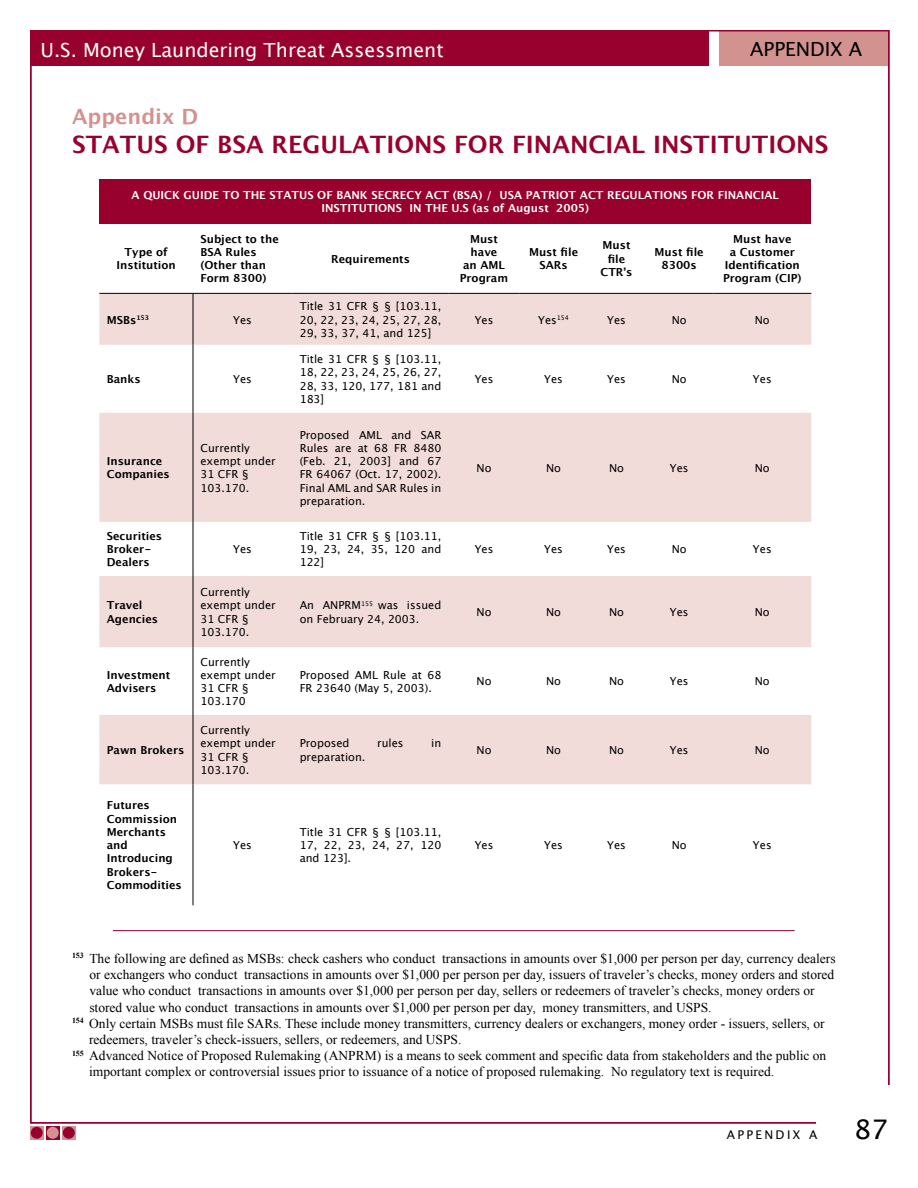
<style>
.page{position:relative;width:918px;height:1188px;background:#fff}
.page>*{position:absolute;margin:0;border:0;box-sizing:border-box;transform-origin:0 0}
.t1{font:27px "Lucida Grande";color:#000}
.t2{font:700 24px "Lucida Grande";color:#98002e}
.t3{font:700 21px "Lucida Grande";color:#d2928f}
.t4{font:19.5px "Lucida Grande";color:#fff}
.t5{font:19.5px "Lucida Grande";color:#000}
.t6{font:13.5px "Times New Roman";color:#000}
.t7{font:12px "Lucida Grande";letter-spacing:.2em;color:#000}
.t8{font:11.1px/13.2px "Lucida Grande";color:#000}
.t9{font:700 11.1px/13.2px "Lucida Grande";color:#000;text-align:center}
.t10{font:700 11.1px/13.2px "Lucida Grande";color:#fff;text-align:center}
</style>
<div class="page">
<div style="left:30px;top:30px;width:679px;height:36px;background:#98002e"></div>
<div style="left:720px;top:30px;width:168px;height:36px;background:#d2928f"></div>
<hr style="left:30px;top:30px;width:858px;height:2px;background:#98002e">
<hr style="left:888px;top:30px;width:2px;height:1055px;background:#98002e">
<hr style="left:30px;top:1122px;width:786px;height:2px;background:#98002e">
<hr style="left:30px;top:30px;width:2px;height:1092px;background:#98002e">
<svg style="left:62px;top:1126px;width:13px;height:14px"></svg>
<svg style="left:46px;top:1126px;width:14px;height:14px"></svg>
<svg style="left:30px;top:1126px;width:14px;height:14px"></svg>
<div style="left:31px;top:1127px;width:12px;height:12px;background:#98002e;border-radius:50%"></div>
<div style="left:47px;top:1127px;width:12px;height:12px;background:#d2928f;border-radius:50%"></div>
<div style="left:63px;top:1127px;width:12px;height:12px;background:#98002e;border-radius:50%"></div>
<div style="left:99px;top:179px;width:712px;height:44px;background:#98002e"></div>
<svg style="left:99px;top:294px;width:712px;height:490px;fill:#f1dcd9"></svg>
<hr style="left:193px;top:293px;width:99px;height:1px;background:#000">
<hr style="left:292px;top:293px;width:157px;height:1px;background:#000">
<hr style="left:449px;top:293px;width:70px;height:1px;background:#000">
<hr style="left:519px;top:293px;width:69px;height:1px;background:#000">
<hr style="left:588px;top:293px;width:57px;height:1px;background:#000">
<hr style="left:645px;top:293px;width:68px;height:1px;background:#000">
<hr style="left:713px;top:293px;width:98px;height:1px;background:#000">
<hr style="left:193px;top:294px;width:1px;height:51px;background:#000">
<hr style="left:193px;top:345px;width:1px;height:68px;background:#000">
<hr style="left:193px;top:413px;width:1px;height:109px;background:#000">
<hr style="left:193px;top:522px;width:1px;height:54px;background:#000">
<hr style="left:193px;top:576px;width:1px;height:71px;background:#000">
<hr style="left:193px;top:647px;width:1px;height:68px;background:#000">
<hr style="left:193px;top:715px;width:1px;height:69px;background:#000">
<hr style="left:193px;top:784px;width:1px;height:121px;background:#000">
<hr style="left:99px;top:293px;width:94px;height:1px;background:#000">
<hr style="left:113px;top:930px;width:682px;height:1px;background:#98002e">
<h3 class="t4" style="left:40px;top:39px;width:405px">U.S. Money Launderi ng Threat Assessment</h3>
<h3 class="t5" style="left:750px;top:38px;width:114px">APPENDIX A</h3>
<h3 class="t3" style="left:72px;top:105px;width:125px">Appendix D</h3>
<h2 class="t2" style="left:72px;top:131px;width:31px">Status</h2>
<h2 class="t2" style="left:176px;top:131px;width:129px">of BSA Regulations</h2>
<h2 class="t2" style="left:454px;top:131px;width:17px">for</h2>
<h2 class="t2" style="left:512px;top:131px;width:30px">Financial</h2>
<h2 class="t2" style="left:653px;top:131px;width:24px">Institutions</h2>
<p class="t10" style="left:132px;top:188px;width:649px">A QUICK GUIDE TO THE STATUS OF BANK SECRECY ACT (BSA) / USA PATRIOT ACT REGULATIONS FOR FINANCIAL<br>INSTITUTIONS IN THE U.S (as of August 2005)</p>
<p class="t9" style="left:117px;top:245px;width:61px">Type of<br>Institution</p>
<p class="t9" style="left:723px;top:232px;width:80px">Must have<br>a Customer<br>Identification<br>Program (CIP)</p>
<p class="t9" style="left:200px;top:232px;width:80px;text-align:left">Subject to the<br>BSA Rules (Other than<br>Form 8300)</p>
<p class="t9" style="left:460px;top:232px;width:50px">Must have<br>an AML<br>Program</p>
<p class="t9" style="left:529px;top:245px;width:51px">Must file<br>SARs</p>
<p class="t9" style="left:600px;top:239px;width:34px">Must file<br>CTR’s</p>
<p class="t9" style="left:655px;top:245px;width:51px">Must file<br>8300s</p>
<p class="t9" style="left:331px;top:252px;width:80px">Requirements</p>
<p class="t9" style="left:107px;top:313px;width:44px">MSBs<sup>153</sup></p>
<p class="t8" style="left:233px;top:313px;width:20px">Yes</p>
<p class="t9" style="left:107px;top:373px;width:35px">Banks</p>
<p class="t8" style="left:233px;top:373px;width:20px">Yes</p>
<p class="t9" style="left:107px;top:455px;width:64px;text-align:left">Insurance<br>Companies</p>
<p class="t9" style="left:107px;top:530px;width:57px;text-align:left">Securities<br>Broker-<br>Dealers</p>
<p class="t9" style="left:107px;top:599px;width:53px;text-align:left">Travel<br>Agencies</p>
<p class="t9" style="left:107px;top:668px;width:65px;text-align:left">Investment<br>Advisers</p>
<p class="t9" style="left:107px;top:744px;width:79px">Pawn Brokers</p>
<p class="t9" style="left:107px;top:799px;width:77px;text-align:left">Futures<br>Commission<br>Merchants and<br>Introducing<br>Brokers-<br>Commodities</p>
<p class="t8" style="left:200px;top:441px;width:77px">Currently exempt under<br>31 CFR §<br>103.170.</p>
<p class="t8" style="left:233px;top:543px;width:20px">Yes</p>
<p class="t8" style="left:200px;top:586px;width:77px">Currently exempt under<br>31 CFR §<br>103.170.</p>
<p class="t8" style="left:200px;top:655px;width:77px">Currently exempt under<br>31 CFR §<br>103.170</p>
<p class="t8" style="left:200px;top:724px;width:77px">Currently exempt under<br>31 CFR §<br>103.170.</p>
<p class="t8" style="left:233px;top:839px;width:20px">Yes</p>
<p class="t8" style="left:300px;top:300px;width:143px;text-align:justify">Title 31 CFR § § [103.11, 20, 22, 23, 24, 25, 27, 28, 29, 33, 37, 41, and 125]</p>
<p class="t8" style="left:300px;top:353px;width:143px;text-align:justify">Title 31 CFR § § [103.11, 18, 22, 23, 24, 25, 26, 27, 28, 33, 120, 177, 181 and 183]</p>
<p class="t8" style="left:300px;top:428px;width:143px;text-align:justify">Proposed AML and SAR Rules are at 68 FR 8480 (Feb. 21, 2003] and 67<br>FR 64067 (Oct. 17, 2002).<br>Fi nal AML and SAR Rules i n preparation.</p>
<p class="t8" style="left:300px;top:530px;width:143px;text-align:justify">Title 31 CFR § § [103.11, 19, 23, 24, 35, 120 and 122]</p>
<p class="t8" style="left:475px;top:313px;width:20px">Yes</p>
<p class="t8" style="left:538px;top:313px;width:32px">Yes<sup>154</sup></p>
<p class="t8" style="left:607px;top:313px;width:20px">Yes</p>
<p class="t8" style="left:672px;top:313px;width:16px">No</p>
<p class="t8" style="left:755px;top:313px;width:16px">No</p>
<p class="t8" style="left:475px;top:373px;width:20px">Yes</p>
<p class="t8" style="left:544px;top:373px;width:20px">Yes</p>
<p class="t8" style="left:607px;top:373px;width:20px">Yes</p>
<p class="t8" style="left:672px;top:373px;width:16px">No</p>
<p class="t8" style="left:753px;top:373px;width:20px">Yes</p>
<p class="t8" style="left:477px;top:461px;width:16px">No</p>
<p class="t8" style="left:546px;top:461px;width:16px">No</p>
<p class="t8" style="left:609px;top:461px;width:16px">No</p>
<p class="t8" style="left:670px;top:461px;width:20px">Yes</p>
<p class="t8" style="left:755px;top:461px;width:16px">No</p>
<p class="t8" style="left:475px;top:543px;width:20px">Yes</p>
<p class="t8" style="left:544px;top:543px;width:20px">Yes</p>
<p class="t8" style="left:607px;top:543px;width:20px">Yes</p>
<p class="t8" style="left:672px;top:543px;width:16px">No</p>
<p class="t8" style="left:753px;top:543px;width:20px">Yes</p>
<p class="t8" style="left:300px;top:599px;width:143px">An ANPRM<sup>155</sup> was issued on February 24, 2003.</p>
<p class="t8" style="left:477px;top:606px;width:16px">No</p>
<p class="t8" style="left:546px;top:606px;width:16px">No</p>
<p class="t8" style="left:609px;top:606px;width:16px">No</p>
<p class="t8" style="left:670px;top:606px;width:20px">Yes</p>
<p class="t8" style="left:755px;top:606px;width:16px">No</p>
<p class="t8" style="left:300px;top:668px;width:143px">Proposed AML Rule at 68<br>FR 23640 (May 5, 2003).</p>
<p class="t8" style="left:477px;top:675px;width:16px">No</p>
<p class="t8" style="left:546px;top:675px;width:16px">No</p>
<p class="t8" style="left:609px;top:675px;width:16px">No</p>
<p class="t8" style="left:670px;top:675px;width:20px">Yes</p>
<p class="t8" style="left:755px;top:675px;width:16px">No</p>
<p class="t8" style="left:300px;top:737px;width:51px">Proposed</p>
<p class="t8" style="left:377px;top:737px;width:28px">rules</p>
<p class="t8" style="left:431px;top:737px;width:12px">in</p>
<p class="t8" style="left:300px;top:750px;width:67px">preparation.</p>
<p class="t8" style="left:300px;top:825px;width:143px;text-align:justify">Title 31 CFR § § [103.11, 17, 22, 23, 24, 27, 120 and 123].</p>
<p class="t8" style="left:477px;top:744px;width:16px">No</p>
<p class="t8" style="left:546px;top:744px;width:16px">No</p>
<p class="t8" style="left:609px;top:744px;width:16px">No</p>
<p class="t8" style="left:670px;top:744px;width:20px">Yes</p>
<p class="t8" style="left:755px;top:744px;width:16px">No</p>
<p class="t8" style="left:475px;top:839px;width:20px">Yes</p>
<p class="t8" style="left:544px;top:839px;width:20px">Yes</p>
<p class="t8" style="left:607px;top:839px;width:20px">Yes</p>
<p class="t8" style="left:672px;top:839px;width:16px">No</p>
<p class="t8" style="left:753px;top:839px;width:20px">Yes</p>
<p class="t6" style="left:72px;top:951px;width:765px"><sup>153</sup> The following are defined as MSBs: check cashers who conduct transactions in amounts over $1,000 per person per day, currency dealers</p>
<p class="t6" style="left:89px;top:967px;width:746px">or exchangers who conduct transactions in amounts over $1,000 per person per day, issuers of traveler’s checks, money orders and stored</p>
<p class="t6" style="left:89px;top:983px;width:727px">value who conduct transactions in amounts over $1,000 per person per day, sellers or redeemers of traveler’s checks, money orders or</p>
<p class="t6" style="left:89px;top:999px;width:624px">stored value who conduct transactions in amounts over $1,000 per person per day, money transmitters, and USPS.</p>
<p class="t6" style="left:72px;top:1015px;width:754px"><sup>154</sup> Only certain MSBs must file SARs. These include money transmitters, currency dealers or exchangers, money order - issuers, sellers, or</p>
<p class="t6" style="left:89px;top:1032px;width:374px">redeemers, traveler’s check-issuers, sellers, or redeemers, and USPS.</p>
<p class="t6" style="left:72px;top:1048px;width:756px"><sup>155</sup> Advanced Notice of Proposed Rulemaking (ANPRM) is a means to seek comment and specific data from stakeholders and the public on</p>
<p class="t6" style="left:89px;top:1064px;width:687px">important complex or controversial issues prior to issuance of a notice of proposed rulemaking. No regulatory text is required.</p>
<p class="t7" style="left:727px;top:1127px;width:92px">APPENDIX A</p>
<h1 class="t1" style="left:854px;top:1114px;width:36px">87</h1>
</div>
